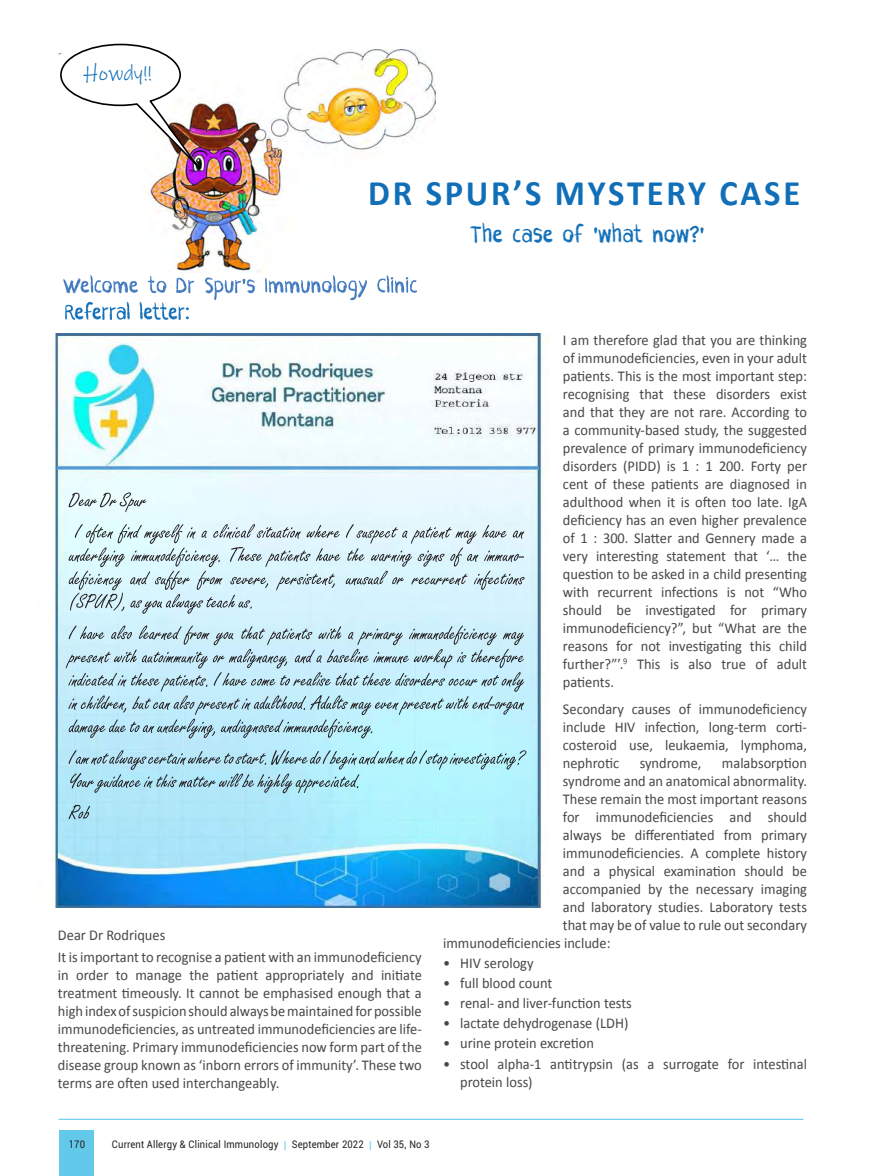
<style>
.page{position:relative;width:896px;height:1176px;background:#fff}
.page>*{position:absolute;margin:0;border:0;box-sizing:border-box;transform-origin:0 0}
.t1{font:700 36px "Calibri";letter-spacing:.08em;color:#116fb8;scale:.96 1}
.t2{font:24px "CF Crayons";color:#116fb8;scale:.96 1}
.t3{font:21px "Ink Free";color:#116fb8;scale:1.04 1}
.t4{font:15px/18px "Calibri";color:#464748;text-align:justify;scale:.96 1}
.t5{font:10.5px "Roboto";letter-spacing:.02em;color:#231f20;scale:.9 1}
.s1{font-family:"Chalkboard"}
.s2{font-size:12.3px;color:#63c9eb}
</style>
<div class="page">
<div style="left:59px;top:1130px;width:35px;height:46px;background:#63c9eb"></div>
<hr style="left:59px;top:1119px;width:744px;height:1px;background:#63c9eb">
<img style="left:145px;top:49px;width:290px;height:224px">
<svg style="left:63px;top:275px;width:354px;height:45px"></svg>
<svg style="left:60px;top:43px;width:138px;height:123px"></svg>
<img style="left:54px;top:334px;width:492px;height:573px">
<svg style="left:69px;top:805px;width:21px;height:14px"></svg>
<svg style="left:69px;top:749px;width:457px;height:44px"></svg>
<svg style="left:66px;top:625px;width:458px;height:113px"></svg>
<svg style="left:69px;top:524px;width:455px;height:90px"></svg>
<svg style="left:69px;top:492px;width:77px;height:20px"></svg>
<h3 class="t3" style="left:84px;top:61px;width:67px">Howdy!!</h3>
<h1 class="t1" style="left:368px;top:171px;width:451px">DR SPUR’S MYSTERY CASE</h1>
<h2 class="t2" style="left:469px;top:220px;width:246px">The case of ’what now<span class="s1">?</span>’</h2>
<p class="t4" style="left:58px;top:923px;width:380px;line-height:22.2px">Dear Dr Rodriques<br>It is important to recognise a patient with an immunodeficiency</p>
<p class="t4" style="left:58px;top:965px;width:380px">in order to manage the patient appropriately and initiate treatment timeously. It cannot be emphasised enough that a high index of suspicion should always be maintained for possible immunodeficiencies, as untreated immunodeficiencies are life&shy;threatening. Primary immunodeficiencies now form part of the disease group known as ‘inborn errors of immunity’. These two terms are often used interchangeably.</p>
<p class="t4" style="left:562px;top:330px;width:256px">I am therefore glad that you are thinking of immunodeficiencies, even in your adult patients. This is the most important step: recognising that these disorders exist and that they are not rare. According to a community-based study, the suggested prevalence of primary immunodeficiency disorders (PIDD) is 1 : 1 200. Forty per cent of these patients are diagnosed in adulthood when it is often too late. IgA deficiency has an even higher prevalence of 1 : 300. Slatter and Gennery made a very interesting statement that ‘… the question to be asked in a child presenting with recurrent infections is not “Who should be investigated for primary immunodeficiency?”, but “What are the reasons for not investigating this child further?”’.<sup>9</sup> This is also true of adult patients.</p>
<p class="t4" style="left:562px;top:699px;width:256px">Secondary causes of immunodeficiency include HIV infection, long-term corti&shy;costeroid use, leukaemia, lymphoma, nephrotic</p>
<p class="t4" style="left:639px;top:753px;width:66px">syndrome,</p>
<p class="t4" style="left:721px;top:753px;width:90px">malabsorption</p>
<p class="t4" style="left:562px;top:771px;width:256px">syndrome and an anatomical abnormality.</p>
<p class="t4" style="left:562px;top:789px;width:256px">These remain the most important reasons</p>
<p class="t4" style="left:562px;top:807px;width:256px">for immunodeficiencies and should</p>
<p class="t4" style="left:562px;top:825px;width:256px">always be differentiated from primary</p>
<p class="t4" style="left:562px;top:843px;width:256px">immunodeficiencies. A complete history</p>
<p class="t4" style="left:562px;top:861px;width:256px">and a physical examination should be</p>
<p class="t4" style="left:562px;top:879px;width:256px">accompanied by the necessary imaging</p>
<p class="t4" style="left:562px;top:897px;width:256px">and laboratory studies. Laboratory tests</p>
<p class="t4" style="left:562px;top:915px;width:256px">that may be of value to rule out secondary</p>
<p class="t4" style="left:443px;top:933px;width:176px">immunodeficiencies include:</p>
<p class="t4" style="left:443px;top:953px;width:96px">• HIV serology</p>
<p class="t4" style="left:443px;top:973px;width:115px">• full blood count</p>
<p class="t4" style="left:443px;top:993px;width:198px">• renal- and liver-function tests</p>
<p class="t4" style="left:443px;top:1013px;width:194px">• lactate dehydrogenase (LDH)</p>
<p class="t4" style="left:443px;top:1034px;width:159px">• urine protein excretion</p>
<p class="t4" style="left:460px;top:1054px;width:362px;text-indent:-17px">• stool alpha-1 antitrypsin (as a surrogate for intestinal protein loss)</p>
<p class="t5" style="left:69px;top:1137px;width:20px">170</p>
<p class="t5" style="left:112px;top:1137px;width:354px">Current Allergy &amp; Clinical Immunology <span class="s2">Ӏ</span> September 2022 <span class="s2">Ӏ</span> Vol 35, No 3</p>
</div>
